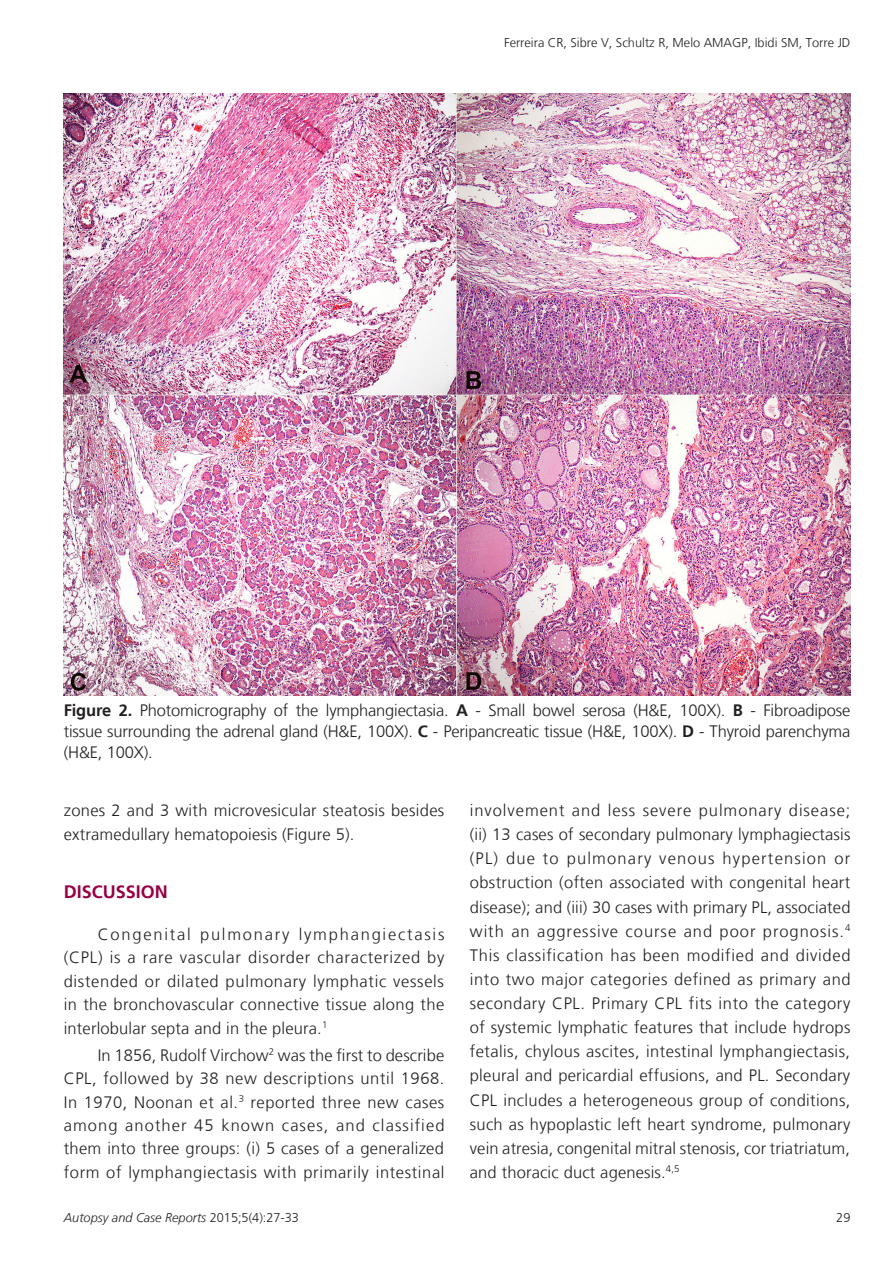
<style>
.page{position:relative;width:893px;height:1263px;background:#fff}
.page>*{position:absolute;margin:0;border:0;box-sizing:border-box;transform-origin:0 0}
.Heading1{font:700 18px "Frutiger LT";color:#970044}
.Paragraph{font:300 16.5px/24.2px "Frutiger LT";letter-spacing:.01em;color:#231f20;text-align:justify}
.FigureCaption{font:300 16.5px/21px "Frutiger LT";letter-spacing:-.01em;color:#231f20;text-align:justify}
.RunningAuthorsAlt{font:300 12.75px "Frutiger LT";color:#231f20}
.RunningHeader{font:italic 300 12.75px "Frutiger LT";color:#231f20}
.Numbering{font:300 12.75px "Frutiger LT";color:#231f20}
.s1{font-weight:700}
.s2{font-style:normal}
</style>
<div class="page">
<img style="left:64px;top:94px;width:786px;height:601px">
<p class="RunningAuthorsAlt" style="left:504px;top:35px;width:348px">Ferreira CR, Sibre V, Schultz R, Melo AMAGP, Ibidi SM, Torre JD</p>
<p class="FigureCaption" style="left:64px;top:700px;width:788px"><span class="s1">Figure 2.</span> Photomicrography of the lymphangiectasia. <span class="s1">A</span> - Small bowel serosa (H&amp;E, 100X). <span class="s1">B</span> - Fibroadipose tissue surrounding the adrenal gland (H&amp;E, 100X). <span class="s1">C</span> - Peripancreatic tissue (H&amp;E, 100X). <span class="s1">D</span> - Thyroid parenchyma (H&amp;E, 100X).</p>
<p class="Paragraph" style="left:64px;top:799px;width:382px;line-height:23.4px">zones 2 and 3 with microvesicular steatosis besides extramedullary hematopoiesis (Figure 5).</p>
<p class="Heading1" style="left:64px;top:881px;width:106px">DISCUSSION</p>
<p class="Paragraph" style="left:64px;top:923px;width:382px;line-height:23.4px;text-indent:34px">Congenital pulmonary lymphangiectasis (CPL) is a rare vascular disorder characterized by distended or dilated pulmonary lymphatic vessels in the bronchovascular connective tissue along the interlobular septa and in the pleura.<sup>1</sup></p>
<p class="Paragraph" style="left:64px;top:1043px;width:382px;line-height:23.4px;text-indent:34px">In 1856, Rudolf Virchow<sup>2</sup> was the first to describe CPL, followed by 38 new descriptions until 1968.<br>In 1970, Noonan et al.<sup>3</sup> reported three new cases among another 45 known cases, and classified them into three groups: (i) 5 cases of a generalized form of lymphangiectasis with primarily intestinal</p>
<p class="RunningHeader" style="left:64px;top:1210px;width:237px">Autopsy and Case Reports <span class="s2">2015;5(4):27-33</span></p>
<p class="Paragraph" style="left:470px;top:798px;width:382px">involvement and less severe pulmonary disease; (ii) 13 cases of secondary pulmonary lymphagiectasis (PL) due to pulmonary venous hypertension or obstruction (often associated with congenital heart disease); and (iii) 30 cases with primary PL, associated with an aggressive course and poor prognosis.<sup>4<br></sup>This classification has been modified and divided into two major categories defined as primary and secondary CPL. Primary CPL fits into the category of systemic lymphatic features that include hydrops fetalis, chylous ascites, intestinal lymphangiectasis, pleural and pericardial effusions, and PL. Secondary CPL includes a heterogeneous group of conditions, such as hypoplastic left heart syndrome, pulmonary vein atresia, congenital mitral stenosis, cor triatriatum, and thoracic duct agenesis.<sup>4,5</sup></p>
<p class="Numbering" style="left:836px;top:1210px;width:16px">29</p>
</div>
